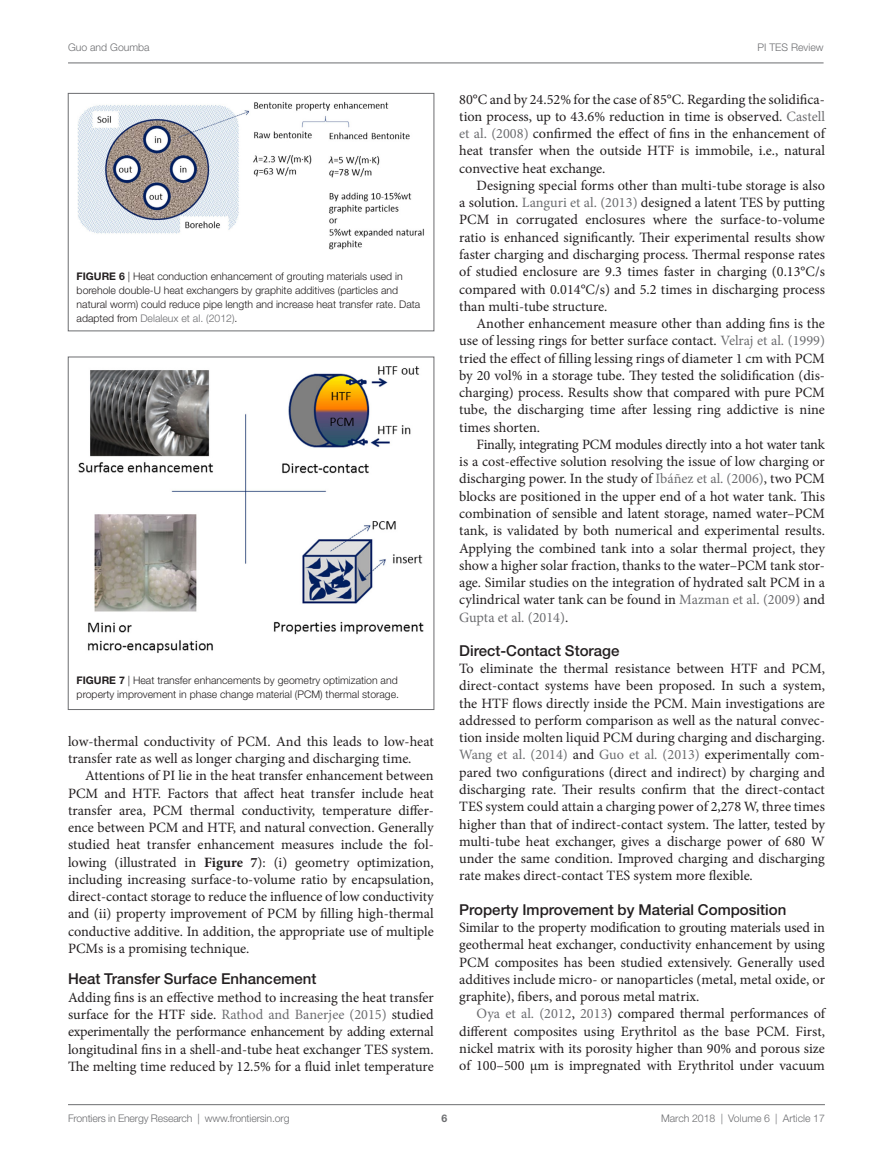
<style>
.page{position:relative;width:893px;height:1170px;background:#fff}
.page>*{position:absolute;margin:0;border:0;box-sizing:border-box;transform-origin:0 0}
.t1{font:500 15px "Helvetica Neue LT Std";color:#231f20}
.t2{font:14.25px/17.2px "Minion Pro";color:#231f20;text-align:justify}
.t3{font:300 10.5px/14.2px "Helvetica Neue LT Std";color:#231f20}
.t4{font:300 10.5px "Helvetica Neue LT Std";letter-spacing:-.015em;color:#6c6d70}
.t5{font:700 10.5px "Helvetica Neue LT Std";color:#6c6d70}
.s1{font-weight:700}
.s2{color:#6c6d70}
</style>
<div class="page">
<img style="left:78px;top:366px;width:346px;height:287px">
<img style="left:78px;top:102px;width:346px;height:148px">
<div style="left:68px;top:93px;width:366px;height:238px;border:1px solid #6c6d70"></div>
<hr style="left:68px;top:63px;width:756px;height:1px;background:#6c6d70">
<hr style="left:68px;top:1104px;width:757px;height:1px;background:#6c6d70">
<p class="t4" style="left:68px;top:41px;width:83px">Guo and Goumba</p>
<p class="t4" style="left:758px;top:41px;width:67px">PI TES Review</p>
<p class="t3" style="left:77px;top:268px;width:345px"><span class="s1">FIGURE 6</span> | Heat conduction enhancement of grouting materials used in borehole double-U heat exchangers by graphite additives (particles and natural worm) could reduce pipe length and increase heat transfer rate. Data adapted from <span class="s2">Delaleux et al. (2012)</span>.</p>
<p class="t3" style="left:77px;top:672px;width:324px"><span class="s1">FIGURE 7</span> | Heat transfer enhancements by geometry optimization and property improvement in phase change material (PCM) thermal storage.</p>
<p class="t2" style="left:68px;top:732px;width:367px">low-thermal conductivity of PCM. And this leads to low-heat transfer rate as well as longer charging and discharging time.</p>
<p class="t2" style="left:68px;top:767px;width:367px;text-indent:17px">Attentions of PI lie in the heat transfer enhancement between PCM and HTF. Factors that affect heat transfer include heat transfer area, PCM thermal conductivity, temperature differ&shy;ence between PCM and HTF, and natural convection. Generally studied heat transfer enhancement measures include the fol&shy;lowing (illustrated in <span class="s1">Figure 7</span>): (i) geometry optimization, including increasing surface-to-volume ratio by encapsulation, direct-contact storage to reduce the influence of low conductivity and (ii) property improvement of PCM by filling high-thermal conductive additive. In addition, the appropriate use of multiple PCMs is a promising technique.</p>
<p class="t1" style="left:68px;top:970px;width:250px">Heat Transfer Surface Enhancement</p>
<p class="t2" style="left:68px;top:988px;width:367px">Adding fins is an effective method to increasing the heat transfer surface for the HTF side. <span class="s2">Rathod and Banerjee (2015)</span> studied experimentally the performance enhancement by adding external longitudinal fins in a shell-and-tube heat exchanger TES system.<br>The melting time reduced by 12.5% for a fluid inlet temperature</p>
<p class="t2" style="left:459px;top:90px;width:367px">80°C and by 24.52% for the case of 85°C. Regarding the solidifica&shy;tion process, up to 43.6% reduction in time is observed. <span class="s2">Castell et al. (2008)</span> confirmed the effect of fins in the enhancement of heat transfer when the outside HTF is immobile, i.e., natural convective heat exchange.</p>
<p class="t2" style="left:459px;top:177px;width:367px;text-indent:17px">Designing special forms other than multi-tube storage is also a solution. <span class="s2">Languri et al. (2013)</span> designed a latent TES by putting PCM in corrugated enclosures where the surface-to-volume ratio is enhanced significantly. Their experimental results show faster charging and discharging process. Thermal response rates of studied enclosure are 9.3 times faster in charging (0.13°C/s compared with 0.014°C/s) and 5.2 times in discharging process than multi-tube structure.</p>
<p class="t2" style="left:459px;top:315px;width:367px;text-indent:17px">Another enhancement measure other than adding fins is the use of lessing rings for better surface contact. <span class="s2">Velraj et al. (1999) </span>tried the effect of filling lessing rings of diameter 1 cm with PCM by 20 vol% in a storage tube. They tested the solidification (dis&shy;charging) process. Results show that compared with pure PCM tube, the discharging time after lessing ring addictive is nine times shorten.</p>
<p class="t2" style="left:459px;top:436px;width:367px;text-indent:17px">Finally, integrating PCM modules directly into a hot water tank is a cost-effective solution resolving the issue of low charging or discharging power. In the study of <span class="s2">Ibáñez et al. (2006)</span>, two PCM blocks are positioned in the upper end of a hot water tank. This combination of sensible and latent storage, named water–PCM tank, is validated by both numerical and experimental results.<br>Applying the combined tank into a solar thermal project, they show a higher solar fraction, thanks to the water–PCM tank stor&shy;age. Similar studies on the integration of hydrated salt PCM in a cylindrical water tank can be found in <span class="s2">Mazman et al. (2009)</span> and <span class="s2">Gupta et al. (2014)</span>.</p>
<p class="t1" style="left:459px;top:641px;width:162px">Direct-Contact Storage</p>
<p class="t2" style="left:459px;top:660px;width:367px">To eliminate the thermal resistance between HTF and PCM, direct-contact systems have been proposed. In such a system, the HTF flows directly inside the PCM. Main investigations are addressed to perform comparison as well as the natural convec&shy;tion inside molten liquid PCM during charging and discharging.<br><span class="s2">Wang et al. (2014)</span> and <span class="s2">Guo et al. (2013)</span> experimentally com&shy;pared two configurations (direct and indirect) by charging and discharging rate. Their results confirm that the direct-contact TES system could attain a charging power of 2,278 W, three times higher than that of indirect-contact system. The latter, tested by multi-tube heat exchanger, gives a discharge power of 680 W under the same condition. Improved charging and discharging rate makes direct-contact TES system more flexible.</p>
<p class="t1" style="left:459px;top:900px;width:329px">Property Improvement by Material Composition</p>
<p class="t2" style="left:459px;top:918px;width:367px">Similar to the property modification to grouting materials used in geothermal heat exchanger, conductivity enhancement by using PCM composites has been studied extensively. Generally used additives include micro- or nanoparticles (metal, metal oxide, or graphite), fibers, and porous metal matrix.</p>
<p class="t2" style="left:459px;top:1005px;width:367px;text-indent:17px"><span class="s2">Oya et al. (2012</span>, <span class="s2">2013</span>) compared thermal performances of different composites using Erythritol as the base PCM. First, nickel matrix with its porosity higher than 90% and porous size of 100–500 µm is impregnated with Erythritol under vacuum</p>
<p class="t4" style="left:68px;top:1111px;width:223px">Frontiers in Energy Research | www.frontiersin.org</p>
<p class="t4" style="left:661px;top:1111px;width:165px">March 2018 | Volume 6 | Article 17</p>
<p class="t5" style="left:441px;top:1111px;width:7px">6</p>
</div>
